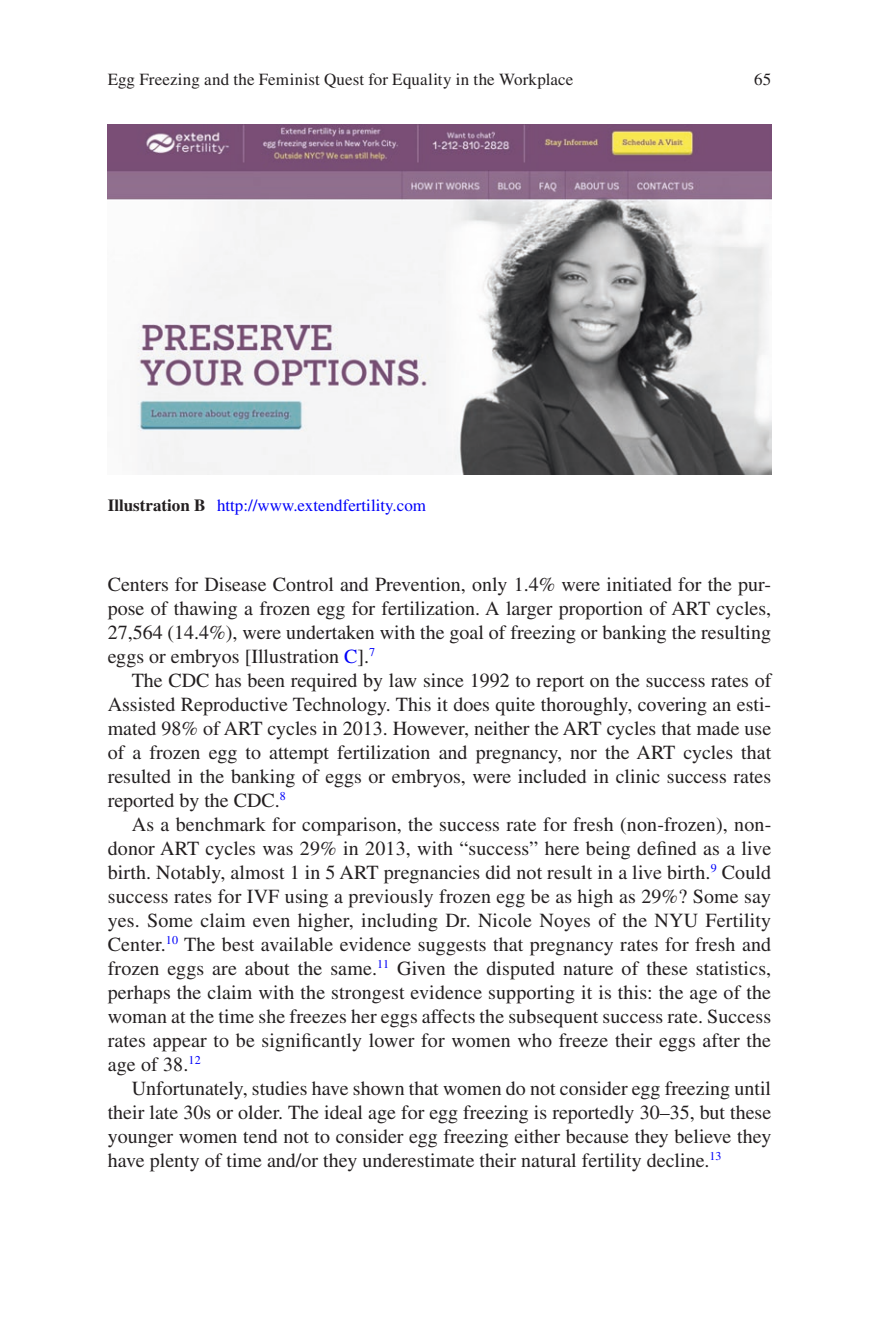
<style>
.page{position:relative;width:879px;height:1333px;background:#fff}
.page>*{position:absolute;margin:0;border:0;box-sizing:border-box;transform-origin:0 0}
.t1{font:20px/24px "Hnxptq Times LT Std";color:#231f20;text-align:justify}
.t2{font:17px "Hnxptq Times LT Std";letter-spacing:.005em;color:#231f20}
.t3{font:17px "Hnxptq Times LT Std";color:#0000fa}
.s1{font-family:"Bjfdnn Times LT Std";font-weight:700;color:#231f20}
.s2{color:#0000fa}
</style>
<div class="page">
<img style="left:108px;top:124px;width:663px;height:350px">
<p class="t2" style="left:108px;top:70px;width:467px">Egg Freezing and the Feminist Quest for Equality in the Workplace</p>
<p class="t3" style="left:108px;top:495px;width:320px"><span class="s1">Illustration B</span> http://www.extendfertility.com</p>
<p class="t2" style="left:754px;top:70px;width:18px">65</p>
<p class="t1" style="left:108px;top:572px;width:665px">Centers for Disease Control and Prevention, only 1.4% were initiated for the pur&shy;pose of thawing a frozen egg for fertilization. A larger proportion of ART cycles, 27,564 (14.4%), were undertaken with the goal of freezing or banking the resulting eggs or embryos [Illustration <span class="s2">C</span>].<sup>7</sup></p>
<p class="t1" style="left:108px;top:668px;width:665px;text-indent:24px">The CDC has been required by law since 1992 to report on the success rates of Assisted Reproductive Technology. This it does quite thoroughly, covering an esti&shy;mated 98% of ART cycles in 2013. However, neither the ART cycles that made use of a frozen egg to attempt fertilization and pregnancy, nor the ART cycles that resulted in the banking of eggs or embryos, were included in clinic success rates reported by the CDC.<sup>8</sup></p>
<p class="t1" style="left:108px;top:812px;width:665px;text-indent:24px">As a benchmark for comparison, the success rate for fresh (non-frozen), non&shy;donor ART cycles was 29% in 2013, with “success” here being defined as a live birth. Notably, almost 1 in 5 ART pregnancies did not result in a live birth.<sup>9</sup> Could success rates for IVF using a previously frozen egg be as high as 29%? Some say yes. Some claim even higher, including Dr. Nicole Noyes of the NYU Fertility Center.<sup>10</sup> The best available evidence suggests that pregnancy rates for fresh and frozen eggs are about the same.<sup>11</sup> Given the disputed nature of these statistics, perhaps the claim with the strongest evidence supporting it is this: the age of the woman at the time she freezes her eggs affects the subsequent success rate. Success rates appear to be significantly lower for women who freeze their eggs after the age of 38.<sup>12</sup></p>
<p class="t1" style="left:108px;top:1076px;width:665px;text-indent:24px">Unfortunately, studies have shown that women do not consider egg freezing until their late 30s or older. The ideal age for egg freezing is reportedly 30–35, but these younger women tend not to consider egg freezing either because they believe they have plenty of time and/or they underestimate their natural fertility decline.<sup>13</sup></p>
</div>
